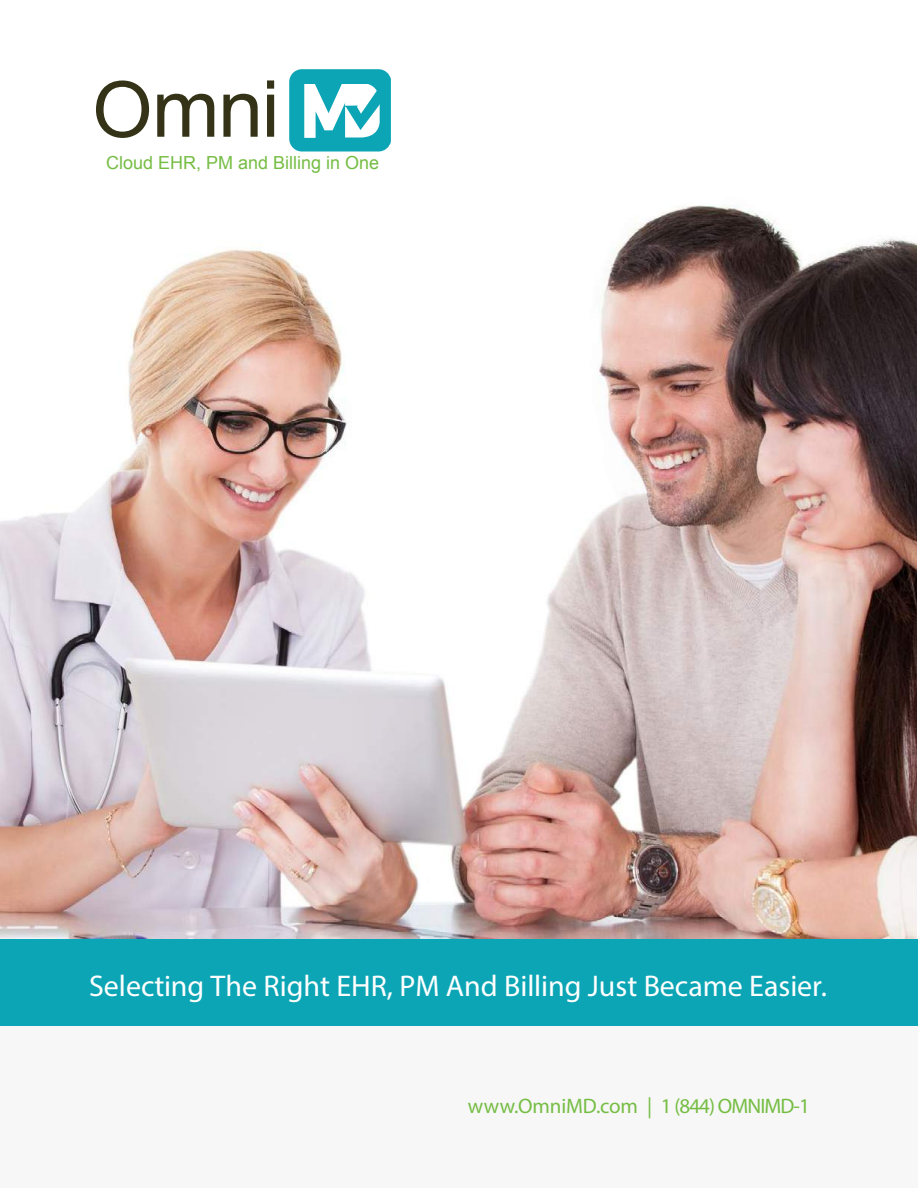
<style>
.page{position:relative;width:918px;height:1188px;background:#fff}
.page>*{position:absolute;margin:0;border:0;box-sizing:border-box;transform-origin:0 0}
.t1{font:30px "Myriad Pro";color:#fff}
.t2{font:21px "Myriad Pro";letter-spacing:-.015em;color:#75bd43}
.t3{font:18px "Arial";color:#75bd43}
</style>
<div class="page">
<img style="left:0;top:80px;width:916px;height:860px">
<div style="left:0;top:1022px;width:918px;height:166px;background:#f7f7f7"></div>
<div style="left:0;top:940px;width:918px;height:86px;background:#0ba5b5"></div>
<svg style="left:96px;top:81px;width:53px;height:57px"></svg>
<svg style="left:157px;top:94px;width:57px;height:43px"></svg>
<svg style="left:223px;top:94px;width:35px;height:43px"></svg>
<svg style="left:267px;top:80px;width:7px;height:57px"></svg>
<svg style="left:289px;top:69px;width:102px;height:83px"></svg>
<p class="t3" style="left:106px;top:151px;width:275px">Cloud EHR, PM and Billing in One</p>
<p class="t1" style="left:89px;top:967px;width:739px">Selecting The Right EHR, PM And Billing Just Became Easier.</p>
<p class="t2" style="left:468px;top:1093px;width:343px">www.OmniMD.com | 1 (844) OMNIMD-1</p>
</div>
